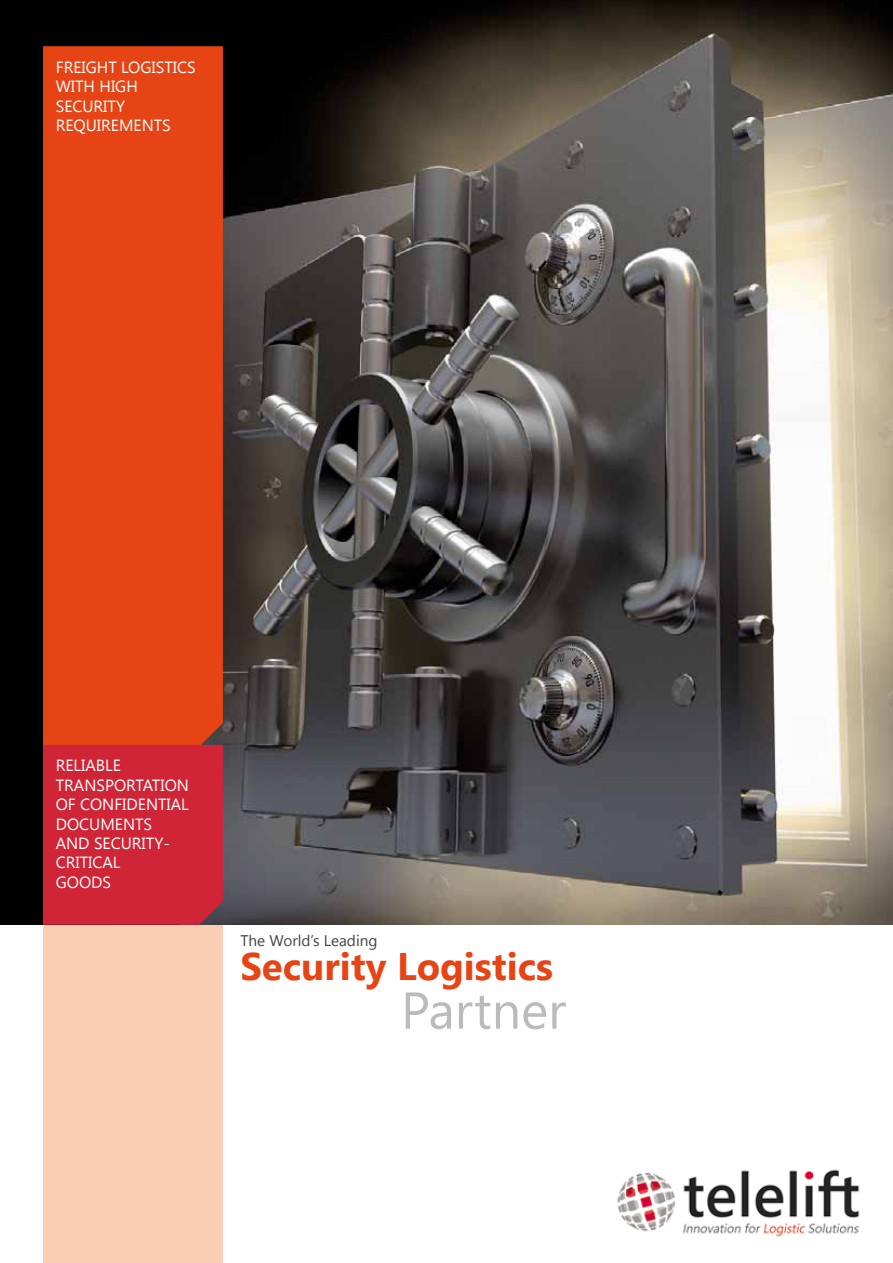
<style>
.page{position:relative;width:893px;height:1263px;background:#fff}
.page>*{position:absolute;margin:0;border:0;box-sizing:border-box;transform-origin:0 0}
.t1{font:51.75px "Segoe UI";color:#bdbbba}
.t2{font:700 38.4px "Segoe UI";color:#e64415}
.t3{font:16.2px/19.4px "Segoe UI";color:#fff}
.t4{font:15.3px "Segoe UI";color:#464142}
</style>
<div class="page">
<div style="left:43px;top:922px;width:180px;height:341px;background:#faceb2"></div>
<img style="left:0;top:0;width:893px;height:925px">
<div style="left:43px;top:46px;width:180px;height:699px;background:#e64415"></div>
<div style="left:43px;top:745px;width:180px;height:180px;background:#d02537"></div>
<img style="left:617px;top:1169px;width:243px;height:68px">
<p class="t3" style="left:56px;top:57px;width:141px">FREIGHT LOGISTICS<br>WITH HIGH<br>SECURITY<br>REQUIREMENTS</p>
<p class="t3" style="left:56px;top:755px;width:135px">RELIABLE<br>TRANSPORTATION<br>OF CONFIDENTIAL<br>DOCUMENTS<br>AND SECURITY-<br>CRITICAL<br>GOODS</p>
<p class="t4" style="left:240px;top:930px;width:139px">The World’s Leading</p>
<h2 class="t2" style="left:240px;top:939px;width:314px">Security Logistics</h2>
<h1 class="t1" style="left:401px;top:974px;width:167px">Partner</h1>
</div>
